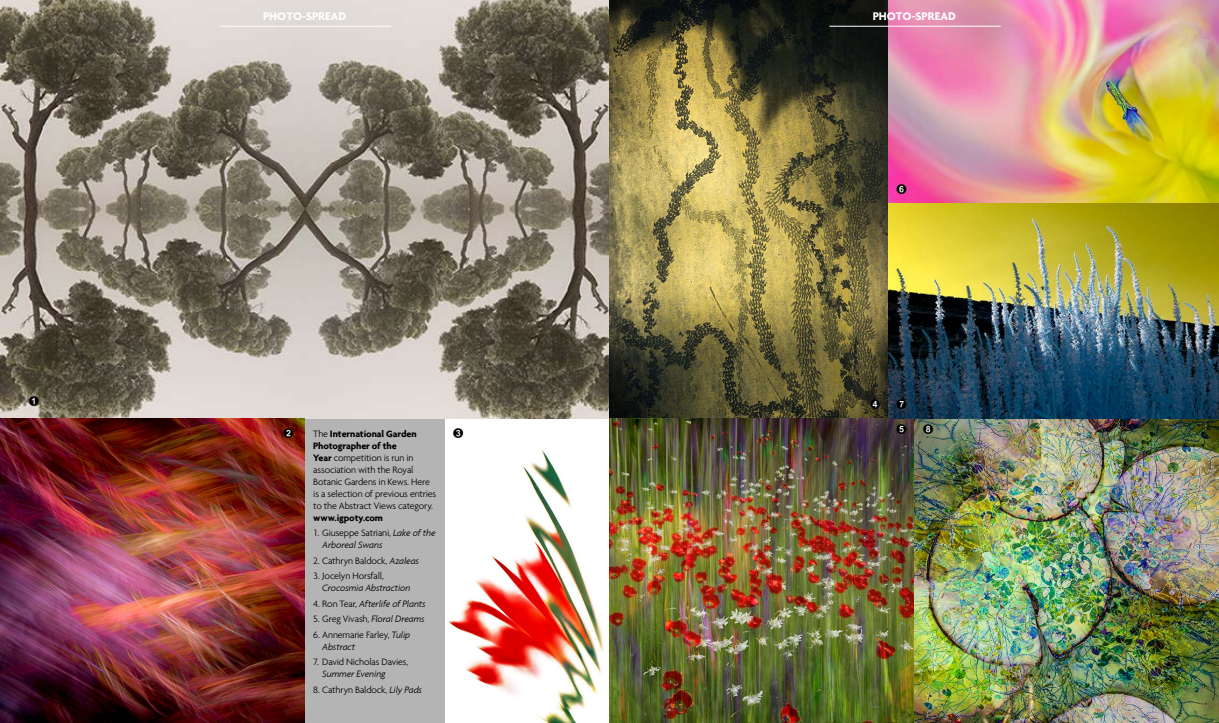
<style>
.page{position:relative;width:1219px;height:723px;background:#fff}
.page>*{position:absolute;margin:0;border:0;box-sizing:border-box;transform-origin:0 0}
.t1{font:700 12px "Agenda";color:#fff}
.t2{font:300 10px/12px "Agenda";letter-spacing:-.02em;color:#000}
.t3{font:italic 300 10px/12px "Agenda";letter-spacing:-.015em;color:#000}
.t4{font:700 10px "Agenda";letter-spacing:-.01em;color:#000}
.s1{font-weight:700}
.s2{font-style:normal}
.s3{font-style:italic}
</style>
<div class="page">
<img style="left:0;top:0;width:1219px;height:418px">
<img style="left:425px;top:446px;width:179px;height:277px">
<img style="left:0;top:418px;width:305px;height:305px">
<img style="left:609px;top:418px;width:610px;height:305px">
<div style="left:305px;top:419px;width:139px;height:303px;background:#b5b4b4"></div>
<hr style="left:829px;top:26px;width:172px;height:1px;background:#fff">
<hr style="left:220px;top:26px;width:171px;height:1px;background:#fff">
<svg style="left:29px;top:397px;width:10px;height:9px"></svg>
<svg style="left:284px;top:428px;width:9px;height:10px"></svg>
<svg style="left:897px;top:424px;width:9px;height:10px"></svg>
<svg style="left:923px;top:424px;width:10px;height:10px"></svg>
<svg style="left:897px;top:399px;width:9px;height:10px"></svg>
<svg style="left:897px;top:184px;width:9px;height:10px"></svg>
<svg style="left:870px;top:399px;width:10px;height:10px"></svg>
<p class="t1" style="left:263px;top:9px;width:85px">PHOTO-SPREAD</p>
<p class="t1" style="left:873px;top:9px;width:85px">PHOTO-SPREAD</p>
<p class="t2" style="left:313px;top:427px;width:124px">The <span class="s1">International Garden<br>Photographer of the<br>Year</span> competition is run in association with the Royal<br>Botanic Gardens in Kews. Here is a selection of previous entries to the Abstract Views category.</p>
<p class="t4" style="left:313px;top:511px;width:71px">www.igpoty.com</p>
<p class="t3" style="left:322px;top:527px;width:115px;text-indent:-9px"><span class="s2">1. Giuseppe Satriani,</span> Lake of the<br>Arboreal Swans</p>
<p class="t2" style="left:313px;top:554px;width:107px">2. Cathryn Baldock, <span class="s3">Azaleas</span></p>
<p class="t2" style="left:313px;top:570px;width:72px">3. Jocelyn Horsfall,</p>
<p class="t3" style="left:322px;top:582px;width:90px">Crocosmia Abstraction</p>
<p class="t3" style="left:313px;top:597px;width:114px"><span class="s2">4. Ron Tear,</span> Afterlife of Plants</p>
<p class="t2" style="left:313px;top:613px;width:113px">5. Greg Vivash, <span class="s3">Floral Dreams</span></p>
<p class="t2" style="left:322px;top:628px;width:90px;text-indent:-9px">6. Annemarie Farley, <span class="s3">Tulip<br>Abstract</span></p>
<p class="t2" style="left:313px;top:656px;width:97px">7. David Nicholas Davies,</p>
<p class="t3" style="left:322px;top:668px;width:65px">Summer Evening</p>
<p class="t2" style="left:313px;top:683px;width:110px">8. Cathryn Baldock, <span class="s3">Lily Pads</span></p>
</div>
